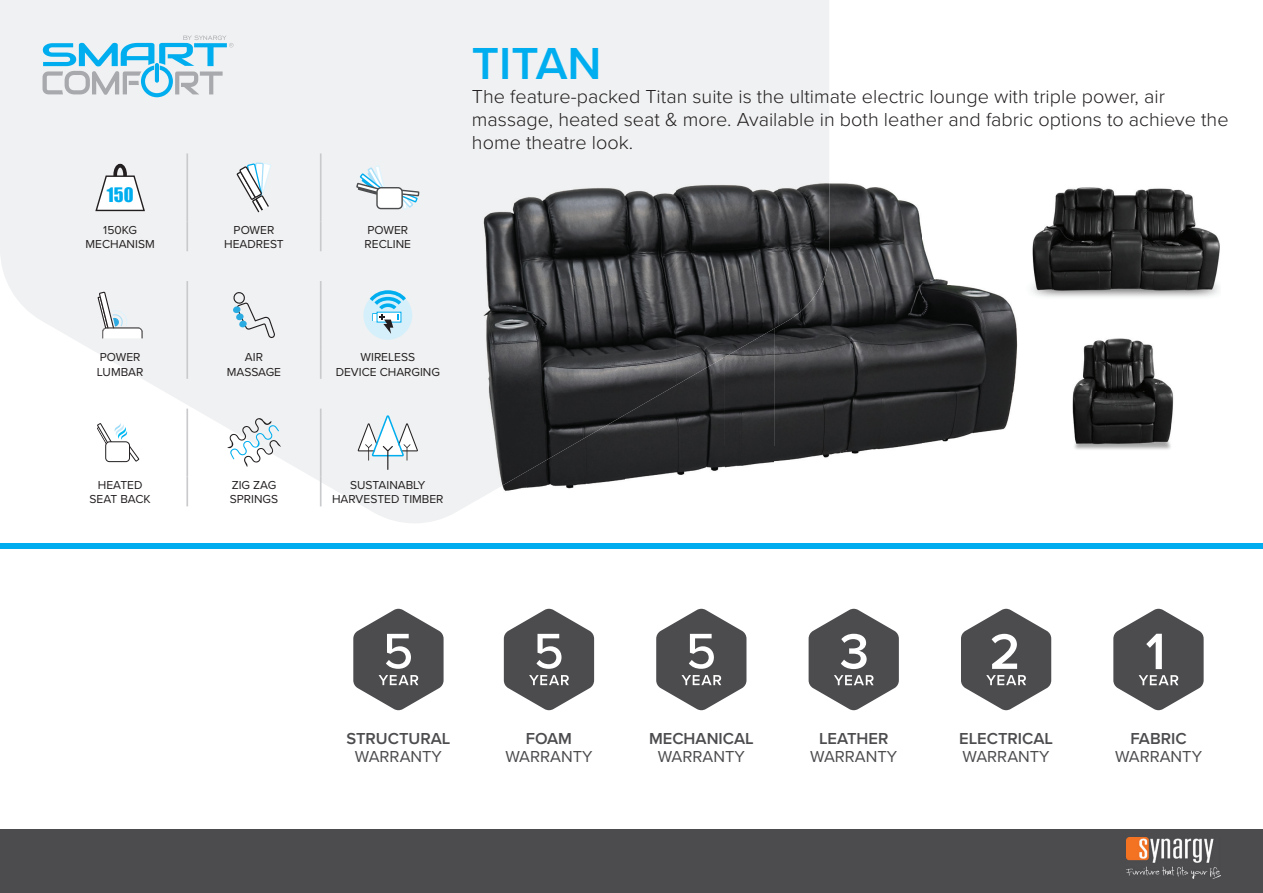
<style>
.page{position:relative;width:1263px;height:893px;background:#fff}
.page>*{position:absolute;margin:0;border:0;box-sizing:border-box;transform-origin:0 0}
.t1{font:600 46.5px "Proxima Nova";color:#00aeef}
.t2{font:300 19.5px/23.4px "Proxima Nova";color:#231f20}
.t3{font:18.3px "Impact";color:#00aeef}
.t4{font:16.5px "Proxima Nova";color:#4c4c4f}
.t5{font:600 16.5px "Proxima Nova";color:#4c4c4f}
.t6{font:12px/14.4px "Proxima Nova";color:#231f20;text-align:center}
</style>
<div class="page">
<svg style="left:0;top:0;width:829px;height:523px;fill:#f0f1f2"></svg>
<div style="left:0;top:829px;width:1263px;height:64px;background:#4c4c4f"></div>
<svg style="left:43px;top:36px;width:190px;height:61px"></svg>
<img style="left:1126px;top:837px;width:94px;height:41px">
<div style="left:0;top:543px;width:1263px;height:6px;background:#00aeef"></div>
<hr style="left:320px;top:153px;width:2px;height:68px;background:#c9cacc">
<hr style="left:320px;top:221px;width:2px;height:30px;background:#c9cacc">
<hr style="left:320px;top:281px;width:2px;height:68px;background:#c9cacc">
<hr style="left:320px;top:349px;width:2px;height:30px;background:#c9cacc">
<hr style="left:186px;top:153px;width:2px;height:68px;background:#c9cacc">
<hr style="left:186px;top:221px;width:2px;height:30px;background:#c9cacc">
<hr style="left:186px;top:281px;width:2px;height:68px;background:#c9cacc">
<hr style="left:186px;top:349px;width:2px;height:30px;background:#c9cacc">
<hr style="left:186px;top:409px;width:2px;height:68px;background:#c9cacc">
<hr style="left:320px;top:409px;width:2px;height:68px;background:#c9cacc">
<hr style="left:186px;top:477px;width:2px;height:29px;background:#c9cacc">
<hr style="left:320px;top:477px;width:2px;height:29px;background:#c9cacc">
<div style="left:113px;top:164px;width:14px;height:22px;border:4px solid #231f20;border-radius:50%"></div>
<svg style="left:94px;top:174px;width:52px;height:38px"></svg>
<svg style="left:236px;top:162px;width:36px;height:82px"></svg>
<svg style="left:356px;top:165px;width:32px;height:33px"></svg>
<svg style="left:394px;top:164px;width:26px;height:68px"></svg>
<div style="left:377px;top:188px;width:25px;height:21px;background:#fff;border-radius:4px"></div>
<div style="left:376px;top:187px;width:27px;height:22px;border:1px solid #4b4c4d;border-radius:4px"></div>
<svg style="left:98px;top:292px;width:45px;height:46px"></svg>
<svg style="left:233px;top:292px;width:43px;height:46px"></svg>
<div style="left:363px;top:291px;width:49px;height:49px;background:#d6f0fb;border-radius:50%"></div>
<svg style="left:366px;top:288px;width:44px;height:46px"></svg>
<svg style="left:96px;top:423px;width:47px;height:39px"></svg>
<svg style="left:227px;top:418px;width:54px;height:49px"></svg>
<svg style="left:358px;top:415px;width:60px;height:55px"></svg>
<img style="left:1031px;top:187px;width:189px;height:110px">
<img style="left:1072px;top:338px;width:102px;height:112px">
<img style="left:824px;top:183px;width:194px;height:317px">
<img style="left:774px;top:326px;width:50px;height:174px">
<img style="left:725px;top:385px;width:49px;height:115px">
<img style="left:626px;top:385px;width:99px;height:115px">
<img style="left:574px;top:444px;width:52px;height:56px">
<img style="left:472px;top:179px;width:306px;height:107px">
<img style="left:778px;top:179px;width:51px;height:147px">
<img style="left:472px;top:286px;width:204px;height:107px">
<img style="left:676px;top:286px;width:102px;height:99px">
<img style="left:472px;top:393px;width:102px;height:107px">
<img style="left:574px;top:393px;width:89px;height:51px">
<svg style="left:504px;top:609px;width:90px;height:101px"></svg>
<svg style="left:353px;top:609px;width:91px;height:101px"></svg>
<svg style="left:656px;top:609px;width:90px;height:101px"></svg>
<svg style="left:961px;top:609px;width:90px;height:101px"></svg>
<svg style="left:1113px;top:609px;width:90px;height:101px"></svg>
<svg style="left:809px;top:609px;width:90px;height:101px"></svg>
<p class="t3" style="left:107px;top:180px;width:28px">150</p>
<p class="t6" style="left:86px;top:222px;width:71px">150KG<br>MECHANISM</p>
<p class="t6" style="left:224px;top:222px;width:61px">POWER<br>HEADREST</p>
<p class="t6" style="left:365px;top:222px;width:48px;text-align:left">POWER<br>RECLINE</p>
<h1 class="t1" style="left:472px;top:29px;width:131px">TITAN</h1>
<p class="t2" style="left:472px;top:83px;width:758px">The feature-packed Titan suite is the ultimate electric lounge with triple power, air massage, heated seat &amp; more. Available in both leather and fabric options to achieve the home theatre look.</p>
<p class="t6" style="left:97px;top:350px;width:48px;text-align:left">POWER<br>LUMBAR</p>
<p class="t6" style="left:227px;top:350px;width:56px">AIR<br>MASSAGE</p>
<p class="t6" style="left:336px;top:350px;width:106px">WIRELESS<br>DEVICE CHARGING</p>
<p class="t6" style="left:90px;top:477px;width:63px">HEATED<br>SEAT BACK</p>
<p class="t6" style="left:230px;top:477px;width:50px;text-align:left">ZIG ZAG<br>SPRINGS</p>
<p class="t6" style="left:332px;top:477px;width:113px">SUSTAINABLY<br>HARVESTED TIMBER</p>
<p class="t5" style="left:346px;top:726px;width:106px">STRUCTURAL</p>
<p class="t4" style="left:355px;top:744px;width:88px">WARRANTY</p>
<p class="t5" style="left:526px;top:726px;width:48px">FOAM</p>
<p class="t4" style="left:505px;top:744px;width:88px">WARRANTY</p>
<p class="t5" style="left:649px;top:726px;width:106px">MECHANICAL</p>
<p class="t4" style="left:658px;top:744px;width:88px">WARRANTY</p>
<p class="t5" style="left:819px;top:726px;width:71px">LEATHER</p>
<p class="t4" style="left:810px;top:744px;width:88px">WARRANTY</p>
<p class="t5" style="left:959px;top:726px;width:95px">ELECTRICAL</p>
<p class="t4" style="left:963px;top:744px;width:88px">WARRANTY</p>
<p class="t5" style="left:1130px;top:726px;width:58px">FABRIC</p>
<p class="t4" style="left:1115px;top:744px;width:88px">WARRANTY</p>
</div>
